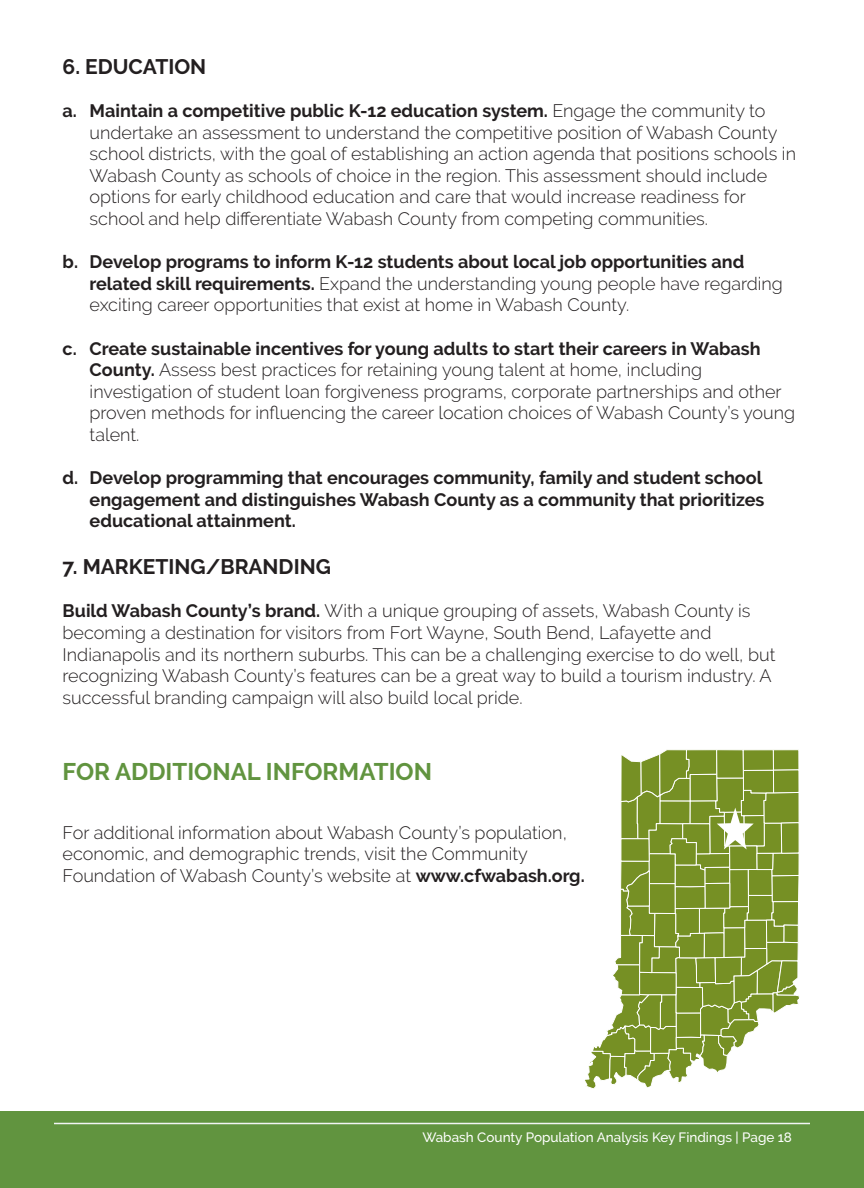
<style>
.page{position:relative;width:864px;height:1188px;background:#fff}
.page>*{position:absolute;margin:0;border:0;box-sizing:border-box;transform-origin:0 0}
.t1{font:700 24px "Raleway";color:#61943f}
.t2{font:700 21px "Raleway";color:#231f20}
.t3{font:300 18px/21.6px "Raleway";color:#231f20}
.t4{font:700 18px/21.6px "Raleway";color:#231f20;text-align:justify}
.t5{font:500 13.5px "Raleway";color:#fff}
.s1{font-weight:700}
</style>
<div class="page">
<div style="left:0;top:1111px;width:864px;height:77px;background:#61943f"></div>
<hr style="left:54px;top:1123px;width:756px;height:1px;background:#f1f4f4">
<svg style="left:585px;top:749px;width:215px;height:340px"></svg>
<p class="t2" style="left:63px;top:54px;width:145px">6. EDUCATION</p>
<p class="t3" style="left:90px;top:100px;width:708px;text-indent:-27px"><span class="s1">a. Maintain a competitive public K-12 education system.</span> Engage the community to undertake an assessment to understand the competitive position of Wabash County school districts, with the goal of establishing an action agenda that positions schools in Wabash County as schools of choice in the region. This assessment should include options for early childhood education and care that would increase readiness for school and help differentiate Wabash County from competing communities.</p>
<p class="t3" style="left:90px;top:251px;width:695px;text-indent:-27px"><span class="s1">b. Develop programs to inform K-12 students about local job opportunities and related skill requirements.</span> Expand the understanding young people have regarding exciting career opportunities that exist at home in Wabash County.</p>
<p class="t3" style="left:90px;top:337px;width:707px;text-indent:-27px"><span class="s1">c. Create sustainable incentives for young adults to start their careers in Wabash County.</span> Assess best practices for retaining young talent at home, including investigation of student loan forgiveness programs, corporate partnerships and other proven methods for influencing the career location choices of Wabash County’s young talent.</p>
<p class="t4" style="left:90px;top:467px;width:676px;text-indent:-27px">d. Develop programming that encourages community, family and student school engagement and distinguishes Wabash County as a community that prioritizes educational attainment.</p>
<p class="t2" style="left:63px;top:555px;width:270px">7. MARKETING/BRANDING</p>
<p class="t3" style="left:63px;top:600px;width:689px"><span class="s1">Build Wabash County’s brand.</span> With a unique grouping of assets, Wabash County is</p>
<p class="t3" style="left:63px;top:622px;width:650px">becoming a destination for visitors from Fort Wayne, South Bend, Lafayette and</p>
<p class="t3" style="left:63px;top:643px;width:714px">Indianapolis and its northern suburbs. This can be a challenging exercise to do well, but recognizing Wabash County’s features can be a great way to build a tourism industry. A successful branding campaign will also build local pride.</p>
<p class="t1" style="left:63px;top:757px;width:371px">FOR ADDITIONAL INFORMATION</p>
<p class="t3" style="left:63px;top:822px;width:506px">For additional information about Wabash County’s population, economic, and demographic trends, visit the Community</p>
<p class="t3" style="left:63px;top:865px;width:524px">Foundation of Wabash County’s website at <span class="s1">www.cfwabash.org.</span></p>
<p class="t5" style="left:422px;top:1130px;width:371px">Wabash County Population Analysis Key Findings | Page 18</p>
</div>
